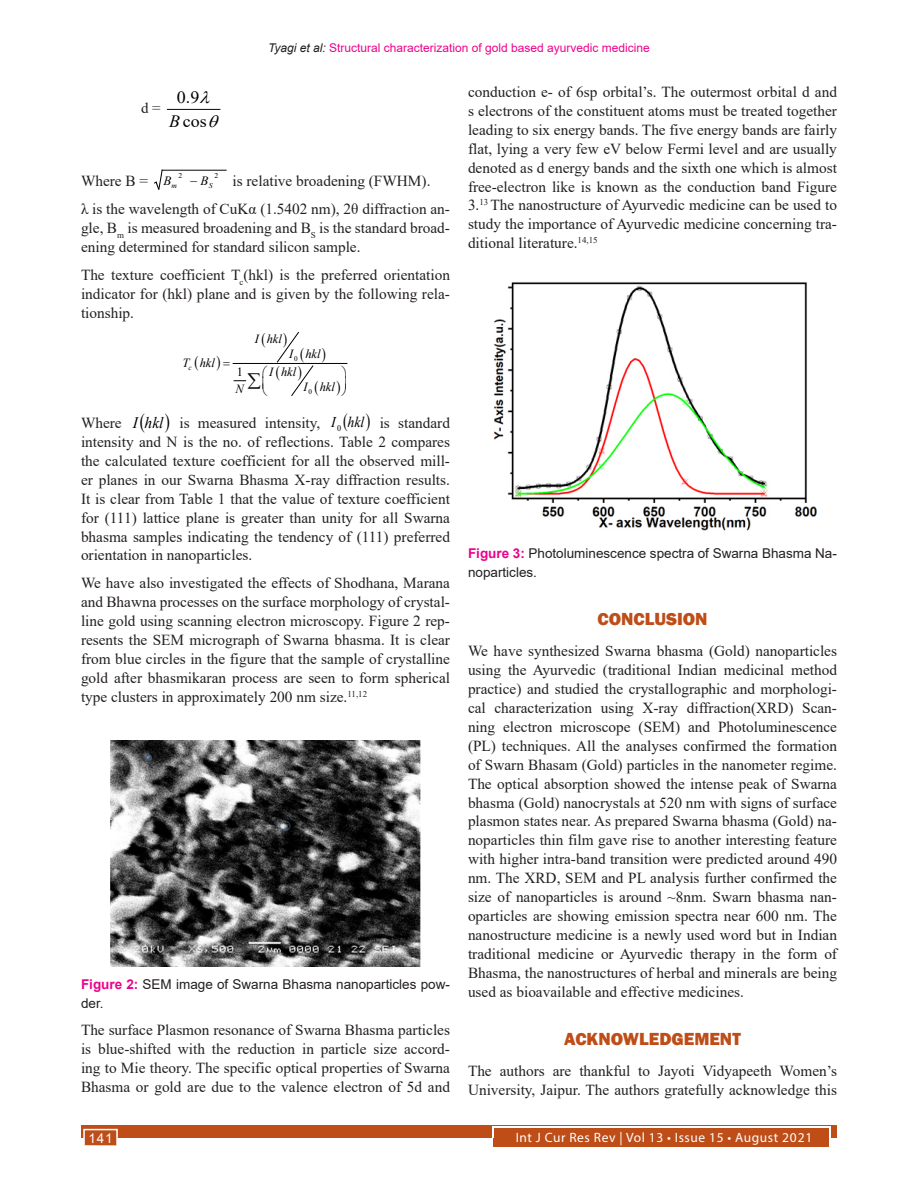
<style>
.page{position:relative;width:918px;height:1188px;background:#fff}
.page>*{position:absolute;margin:0;border:0;box-sizing:border-box;transform-origin:0 0}
.Head_1{font:800 18px "Franklin Gothic";color:#be4d18}
.t1{font:17.25px "Times New Roman";color:#000;scale:1.04 1}
.t2{font:italic 15.9px "Times New Roman";color:#000}
.Text{font:15.3px/18.9px "Times New Roman";color:#231f20;text-align:justify}
.equation{font:15px "Times New Roman";color:#231f20}
.t3{font:italic 14.85px "Times New Roman";color:#000;scale:.93 1}
.Figure_caption{font:13.5px/18.9px "Arial";color:#231f20}
.t4{font:13.5px "Myriad Pro";letter-spacing:.04em;color:#fff}
.t5{font:13.5px "Arial";color:#fff}
.t6{font:italic 12.75px "Times New Roman";color:#000}
.t7{font:italic 12.45px "Times New Roman";letter-spacing:-.005em;color:#000}
.t8{font:12.45px "Times New Roman";color:#000}
.t9{font:12px "Arial";color:#ed028c}
.t10{font:8.7px "Times New Roman";color:#000;scale:.93 1}
.t11{font:7.35px "Times New Roman";color:#000}
.t12{font:7.2px "Times New Roman";color:#000}
.t13{font:italic 7.2px "Times New Roman";color:#000}
.s1{font-style:italic;color:#231f20}
.s2{font-style:italic}
.s3{font-weight:700;color:#ed028c}
</style>
<div class="page">
<div style="left:81px;top:1125px;width:756px;height:13px;background:#be4d18"></div>
<div style="left:494px;top:1128px;width:335px;height:19px;background:#be4d18"></div>
<hr style="left:492px;top:1127px;width:338px;height:1px;background:#fff">
<svg style="left:492px;top:1128px;width:2px;height:10px"></svg>
<svg style="left:829px;top:1127px;width:2px;height:11px"></svg>
<div style="left:83px;top:1129px;width:35px;height:17px;background:#be4d18;border:2px solid #fff"></div>
<hr style="left:167px;top:109px;width:53px;height:1px;background:#000">
<svg style="left:154px;top:170px;width:9px;height:20px"></svg>
<hr style="left:162px;top:170px;width:64px;height:1px;background:#000">
<hr style="left:233px;top:363px;width:114px;height:1px;background:#000">
<img style="left:110px;top:741px;width:311px;height:226px">
<img style="left:493px;top:282px;width:324px;height:249px">
<svg style="left:276px;top:332px;width:38px;height:64px"></svg>
<svg style="left:232px;top:363px;width:15px;height:19px"></svg>
<p class="t9" style="left:268px;top:39px;width:383px"><span class="s1">Tyagi et al:</span> Structural characterization of gold based ayurvedic medicine</p>
<p class="equation" style="left:141px;top:98px;width:21px">d =</p>
<p class="t1" style="left:177px;top:85px;width:23px">0.9</p>
<p class="t1" style="left:169px;top:109px;width:38px"><span class="s2">B</span>cos</p>
<p class="Text" style="left:81px;top:171px;width:69px">Where B =</p>
<p class="t11" style="left:178px;top:171px;width:5px">2</p>
<p class="t11" style="left:215px;top:171px;width:5px">2</p>
<p class="t6" style="left:163px;top:172px;width:51px">B<sub>m</sub> −B<sub>S</sub></p>
<p class="Text" style="left:232px;top:171px;width:200px">is relative broadening (FWHM).</p>
<p class="Text" style="left:81px;top:199px;width:370px">λ is the wavelength of CuKα (1.5402 nm), 2θ diffraction an&shy;gle, B<sub>m</sub> is measured broadening and B<sub>S</sub> is the standard broad&shy;ening determined for standard silicon sample.</p>
<p class="Text" style="left:81px;top:265px;width:371px">The texture coefficient T<sub>c</sub>(hkl) is the preferred orientation indicator for (hkl) plane and is given by the following rela&shy;tionship.</p>
<p class="t12" style="left:294px;top:353px;width:5px">0</p>
<p class="t12" style="left:308px;top:387px;width:5px">0</p>
<p class="t7" style="left:255px;top:330px;width:29px">I hkl</p>
<p class="t7" style="left:289px;top:345px;width:33px">I hkl</p>
<p class="t7" style="left:183px;top:354px;width:34px">T hkl</p>
<p class="t13" style="left:189px;top:362px;width:5px">c</p>
<p class="t8" style="left:237px;top:363px;width:8px">1</p>
<p class="t7" style="left:269px;top:364px;width:29px">I hkl</p>
<p class="t7" style="left:235px;top:381px;width:10px">N</p>
<p class="t7" style="left:304px;top:378px;width:33px">I hkl</p>
<p class="Text" style="left:81px;top:413px;width:42px">Where</p>
<p class="t2" style="left:133px;top:412px;width:32px">I hkl</p>
<p class="Text" style="left:180px;top:413px;width:142px">is measured intensity,</p>
<p class="t3" style="left:331px;top:412px;width:37px">I hkl</p>
<p class="Text" style="left:81px;top:413px;width:371px;text-indent:299px">is standard intensity and N is the no. of reflections. Table 2 compares the calculated texture coefficient for all the observed mill&shy;er planes in our Swarna Bhasma X-ray diffraction results.<br>It is clear from Table 1 that the value of texture coefficient for (111) lattice plane is greater than unity for all Swarna bhasma samples indicating the tendency of (111) preferred orientation in nanoparticles.</p>
<p class="Text" style="left:81px;top:573px;width:371px">We have also investigated the effects of Shodhana, Marana and Bhawna processes on the surface morphology of crystal&shy;line gold using scanning electron microscopy. Figure 2 rep&shy;resents the SEM micrograph of Swarna bhasma. It is clear from blue circles in the figure that the sample of crystalline gold after bhasmikaran process are seen to form spherical type clusters in approximately 200 nm size.<sup>11,12</sup></p>
<p class="t10" style="left:337px;top:422px;width:6px">0</p>
<p class="Figure_caption" style="left:81px;top:974px;width:370px"><span class="s3">Figure 2:</span> SEM image of Swarna Bhasma nanoparticles pow&shy;der.</p>
<p class="Text" style="left:81px;top:1020px;width:371px">The surface Plasmon resonance of Swarna Bhasma particles is blue-shifted with the reduction in particle size accord&shy;ing to Mie theory. The specific optical properties of Swarna Bhasma or gold are due to the valence electron of 5d and</p>
<p class="Text" style="left:468px;top:82px;width:371px">conduction e- of 6sp orbital’s. The outermost orbital d and s electrons of the constituent atoms must be treated together leading to six energy bands. The five energy bands are fairly flat, lying a very few eV below Fermi level and are usually denoted as d energy bands and the sixth one which is almost free-electron like is known as the conduction band Figure 3.<sup>13</sup> The nanostructure of Ayurvedic medicine can be used to study the importance of Ayurvedic medicine concerning tra&shy;ditional literature.<sup>14,15</sup></p>
<p class="Figure_caption" style="left:468px;top:544px;width:370px"><span class="s3">Figure 3:</span> Photoluminescence spectra of Swarna Bhasma Na&shy;noparticles.</p>
<p class="Head_1" style="left:597px;top:608px;width:112px">CONCLUSION</p>
<p class="Text" style="left:468px;top:641px;width:371px">We have synthesized Swarna bhasma (Gold) nanoparticles using the Ayurvedic (traditional Indian medicinal method practice) and studied the crystallographic and morphologi&shy;cal characterization using X-ray diffraction(XRD) Scan&shy;ning electron microscope (SEM) and Photoluminescence (PL) techniques. All the analyses confirmed the formation of Swarn Bhasam (Gold) particles in the nanometer regime.<br>The optical absorption showed the intense peak of Swarna bhasma (Gold) nanocrystals at 520 nm with signs of surface plasmon states near. As prepared Swarna bhasma (Gold) na&shy;noparticles thin film gave rise to another interesting feature with higher intra-band transition were predicted around 490 nm. The XRD, SEM and PL analysis further confirmed the size of nanoparticles is around ~8nm. Swarn bhasma nan&shy;oparticles are showing emission spectra near 600 nm. The nanostructure medicine is a newly used word but in Indian traditional medicine or Ayurvedic therapy in the form of Bhasma, the nanostructures of herbal and minerals are being used as bioavailable and effective medicines.</p>
<p class="Head_1" style="left:564px;top:1027px;width:178px">ACKNOWLEDGEMENT</p>
<p class="Text" style="left:468px;top:1061px;width:371px">The authors are thankful to Jayoti Vidyapeeth Women’s<br>University, Jaipur. The authors gratefully acknowledge this</p>
<p class="t5" style="left:88px;top:1129px;width:26px">141</p>
<p class="t4" style="left:516px;top:1129px;width:298px">Int J Cur Res Rev | Vol 13 • Issue 15 • August 2021</p>
</div>
